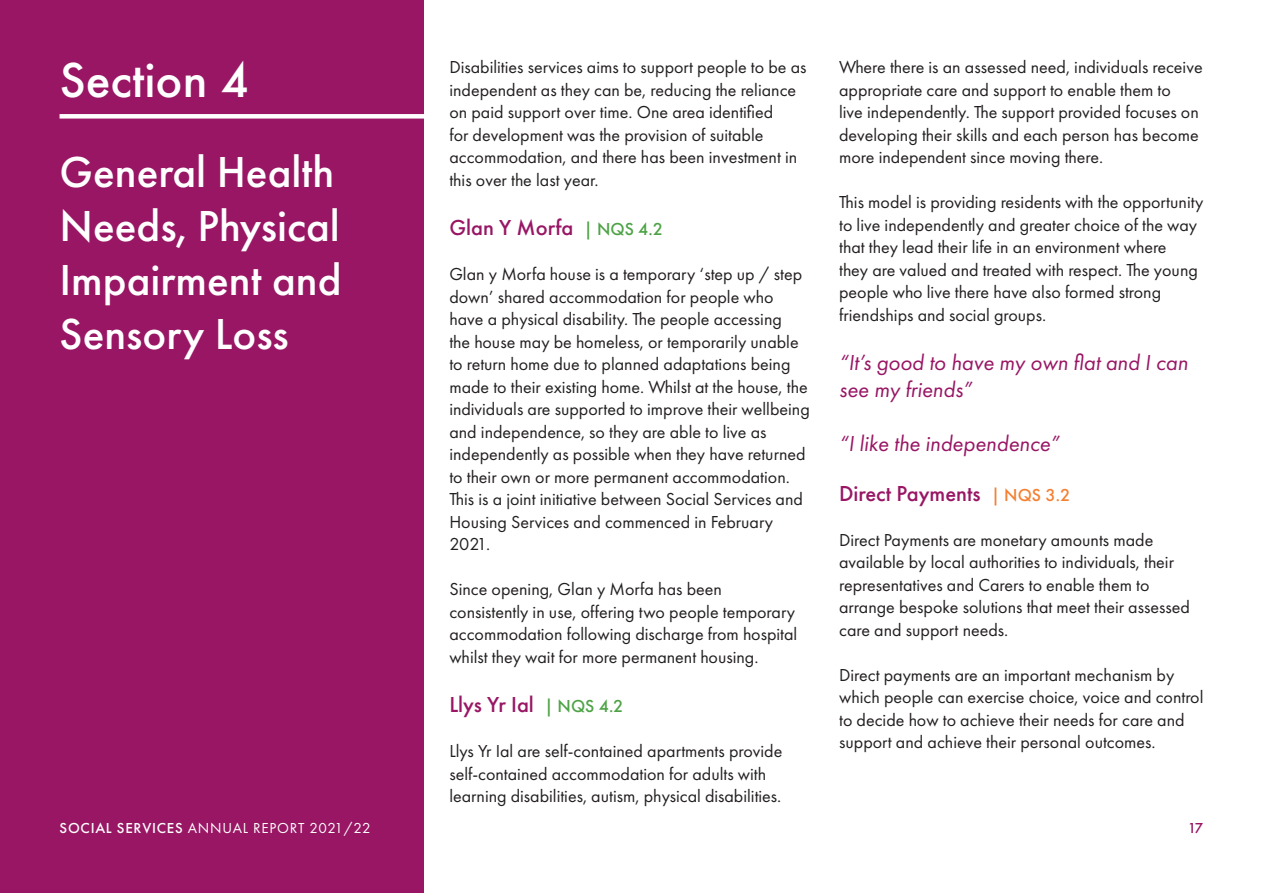
<style>
.page{position:relative;width:1263px;height:893px;background:#fff}
.page>*{position:absolute;margin:0;border:0;box-sizing:border-box;transform-origin:0 0}
.t1{font:500 45px/54px "Futura PT";color:#fff}
.t2{font:500 45px "Futura";color:#fff}
.t3{font:italic 22.5px/27px "Futura PT";color:#981664}
.t4{font:500 22.5px "Futura PT";color:#981664}
.t5{font:18px/22.5px "Futura PT";color:#231f20}
.t6{font:15px "Futura PT";letter-spacing:.05em;color:#fff}
.t7{font:500 15px "Futura PT";color:#981664}
.s1{font-weight:500}
.s2{font-size:18px;color:#4ea346}
.s3{font-size:18px;color:#f48032}
</style>
<div class="page">
<div style="left:0;top:0;width:424px;height:893px;background:#981664"></div>
<div style="left:60px;top:114px;width:373px;height:5px;background:#fff"></div>
<p class="t2" style="left:60px;top:49px;width:191px">Section 4</p>
<p class="t1" style="left:60px;top:145px;width:284px">General Health<br>Needs, Physical<br>Impairment and<br>Sensory Loss</p>
<p class="t6" style="left:60px;top:819px;width:313px"><span class="s1">SOCIAL SERVICES</span> ANNUAL REPORT 2021/22</p>
<p class="t5" style="left:449px;top:56px;width:359px">Disabilities services aims to support people to be as independent as they can be, reducing the reliance on paid support over time. One area identified<br>for development was the provision of suitable accommodation, and there has been investment in this over the last year.</p>
<p class="t4" style="left:449px;top:214px;width:215px">Glan Y Morfa <span class="s2">| NQS 4.2</span></p>
<p class="t5" style="left:449px;top:263px;width:362px">Glan y Morfa house is a temporary ‘step up / step down’ shared accommodation for people who have a physical disability. The people accessing<br>the house may be homeless, or temporarily unable to return home due to planned adaptations being made to their existing home. Whilst at the house, the individuals are supported to improve their wellbeing and independence, so they are able to live as independently as possible when they have returned to their own or more permanent accommodation.<br>This is a joint initiative between Social Services and Housing Services and commenced in February 2021.</p>
<p class="t5" style="left:449px;top:578px;width:349px">Since opening, Glan y Morfa has been consistently in use, offering two people temporary accommodation following discharge from hospital whilst they wait for more permanent housing.</p>
<p class="t4" style="left:449px;top:691px;width:176px">Llys Yr Ial <span class="s2">| NQS 4.2</span></p>
<p class="t5" style="left:449px;top:740px;width:334px">Llys Yr Ial are self-contained apartments provide self-contained accommodation for adults with learning disabilities, autism, physical disabilities.</p>
<p class="t5" style="left:839px;top:56px;width:365px">Where there is an assessed need, individuals receive appropriate care and support to enable them to<br>live independently. The support provided focuses on developing their skills and each person has become more independent since moving there.</p>
<p class="t5" style="left:839px;top:191px;width:366px">This model is providing residents with the opportunity to live independently and greater choice of the way that they lead their life in an environment where<br>they are valued and treated with respect. The young people who live there have also formed strong friendships and social groups.</p>
<p class="t3" style="left:839px;top:349px;width:350px">“It’s good to have my own flat and I can see my friends”</p>
<p class="t3" style="left:839px;top:430px;width:222px">“I like the independence”</p>
<p class="t4" style="left:839px;top:480px;width:233px">Direct Payments <span class="s3">| NQS 3.2</span></p>
<p class="t5" style="left:839px;top:528px;width:352px">Direct Payments are monetary amounts made available by local authorities to individuals, their representatives and Carers to enable them to arrange bespoke solutions that meet their assessed care and support needs.</p>
<p class="t5" style="left:839px;top:663px;width:366px">Direct payments are an important mechanism by which people can exercise choice, voice and control to decide how to achieve their needs for care and support and achieve their personal outcomes.</p>
<p class="t7" style="left:1188px;top:818px;width:17px">17</p>
</div>
